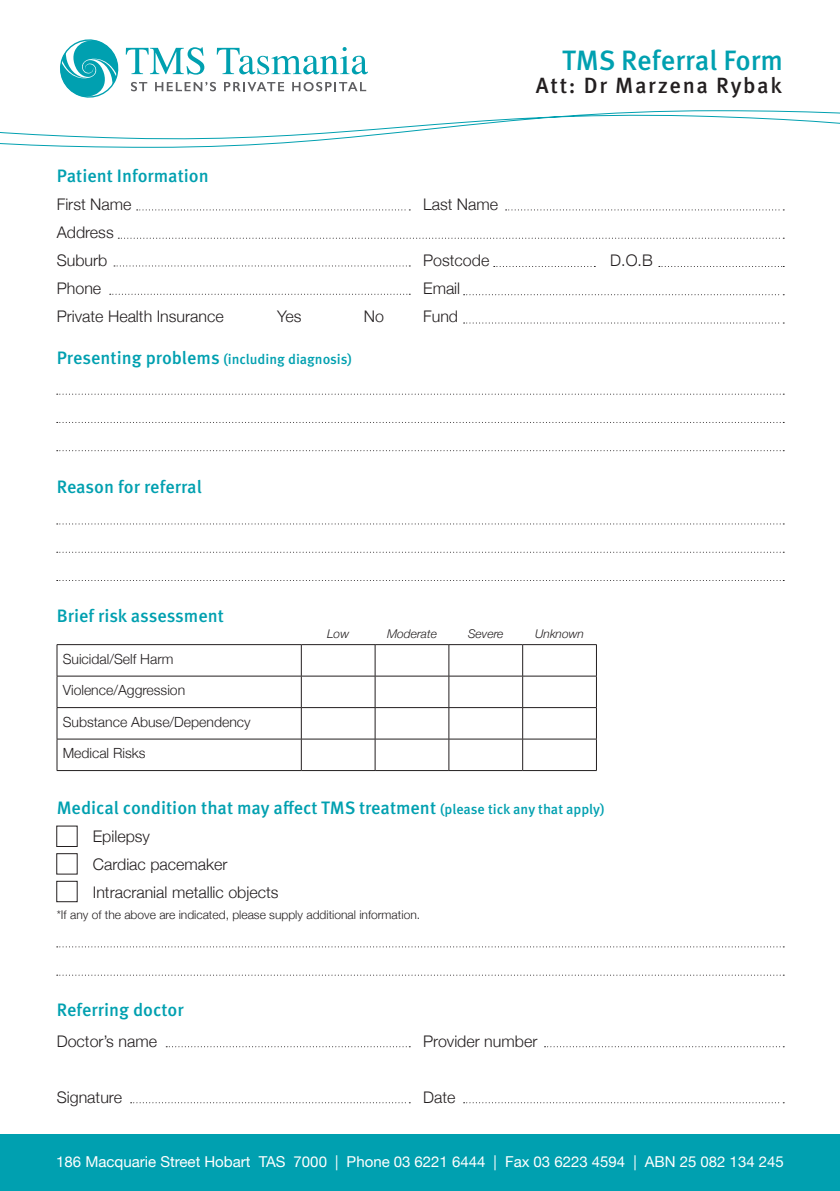
<style>
.page{position:relative;width:840px;height:1191px;background:#fff}
.page>*{position:absolute;margin:0;border:0;box-sizing:border-box;transform-origin:0 0}
.t1{font:500 28px "Meta OT";color:#00a0b0}
.t2{font:500 22px "Meta OT";letter-spacing:.075em;color:#231f20}
.t3{font:500 18px "Meta OT";color:#00a0b0}
.t4{font:300 16px/28px "Helvetica Neue";color:#231f20}
.t5{font:15px "Helvetica Neue";color:#fff}
.t6{font:300 14px "Helvetica Neue";color:#231f20}
.t7{font:500 14px "Meta OT";color:#00a0b0}
.t8{font:300 12px "Helvetica Neue";color:#231f20}
.t9{font:italic 300 12px "Helvetica Neue";color:#231f20}
.s1{font-size:18px}
.s2{font-size:14px}
</style>
<div class="page">
<svg style="left:505px;top:209px;width:278px;height:1px"></svg>
<svg style="left:137px;top:209px;width:273px;height:1px"></svg>
<svg style="left:114px;top:265px;width:296px;height:1px"></svg>
<svg style="left:110px;top:294px;width:300px;height:1px"></svg>
<svg style="left:57px;top:394px;width:726px;height:1px"></svg>
<svg style="left:57px;top:523px;width:726px;height:1px"></svg>
<svg style="left:544px;top:1046px;width:239px;height:1px"></svg>
<svg style="left:166px;top:1046px;width:244px;height:1px"></svg>
<svg style="left:658px;top:266px;width:125px;height:1px"></svg>
<svg style="left:493px;top:266px;width:102px;height:1px"></svg>
<svg style="left:57px;top:450px;width:726px;height:1px"></svg>
<svg style="left:57px;top:974px;width:724px;height:1px"></svg>
<svg style="left:57px;top:580px;width:726px;height:1px"></svg>
<svg style="left:463px;top:322px;width:320px;height:1px"></svg>
<svg style="left:118px;top:238px;width:665px;height:1px"></svg>
<svg style="left:57px;top:422px;width:726px;height:1px"></svg>
<svg style="left:57px;top:946px;width:726px;height:1px"></svg>
<svg style="left:57px;top:552px;width:726px;height:1px"></svg>
<svg style="left:463px;top:1102px;width:320px;height:1px"></svg>
<svg style="left:131px;top:1102px;width:279px;height:1px"></svg>
<svg style="left:463px;top:294px;width:320px;height:1px"></svg>
<div style="left:56px;top:881px;width:21px;height:21px;border:1px solid #231f20"></div>
<div style="left:56px;top:853px;width:21px;height:21px;border:1px solid #231f20"></div>
<div style="left:0;top:1134px;width:839px;height:57px;background:#00a0b0"></div>
<svg style="left:0;top:110px;width:839px;height:38px"></svg>
<svg style="left:60px;top:39px;width:308px;height:59px"></svg>
<hr style="left:57px;top:644px;width:244px;height:1px;background:#231f20">
<hr style="left:57px;top:645px;width:1px;height:31px;background:#231f20">
<hr style="left:301px;top:644px;width:74px;height:1px;background:#231f20">
<hr style="left:301px;top:645px;width:1px;height:31px;background:#231f20">
<hr style="left:375px;top:644px;width:73px;height:1px;background:#231f20">
<hr style="left:374px;top:645px;width:1px;height:31px;background:#231f20">
<hr style="left:448px;top:644px;width:74px;height:1px;background:#231f20">
<hr style="left:448px;top:645px;width:1px;height:31px;background:#231f20">
<hr style="left:522px;top:644px;width:74px;height:1px;background:#231f20">
<hr style="left:522px;top:645px;width:1px;height:31px;background:#231f20">
<hr style="left:595px;top:645px;width:1px;height:31px;background:#231f20">
<hr style="left:57px;top:676px;width:244px;height:1px;background:#231f20">
<hr style="left:57px;top:676px;width:1px;height:31px;background:#231f20">
<hr style="left:301px;top:676px;width:74px;height:1px;background:#231f20">
<hr style="left:301px;top:676px;width:1px;height:31px;background:#231f20">
<hr style="left:375px;top:676px;width:73px;height:1px;background:#231f20">
<hr style="left:374px;top:676px;width:1px;height:31px;background:#231f20">
<hr style="left:448px;top:676px;width:74px;height:1px;background:#231f20">
<hr style="left:448px;top:676px;width:1px;height:31px;background:#231f20">
<hr style="left:522px;top:676px;width:74px;height:1px;background:#231f20">
<hr style="left:522px;top:676px;width:1px;height:31px;background:#231f20">
<hr style="left:595px;top:676px;width:1px;height:31px;background:#231f20">
<hr style="left:57px;top:707px;width:244px;height:1px;background:#231f20">
<hr style="left:57px;top:708px;width:1px;height:31px;background:#231f20">
<hr style="left:301px;top:707px;width:74px;height:1px;background:#231f20">
<hr style="left:301px;top:708px;width:1px;height:31px;background:#231f20">
<hr style="left:375px;top:707px;width:73px;height:1px;background:#231f20">
<hr style="left:374px;top:708px;width:1px;height:31px;background:#231f20">
<hr style="left:448px;top:707px;width:74px;height:1px;background:#231f20">
<hr style="left:448px;top:708px;width:1px;height:31px;background:#231f20">
<hr style="left:522px;top:707px;width:74px;height:1px;background:#231f20">
<hr style="left:522px;top:708px;width:1px;height:31px;background:#231f20">
<hr style="left:595px;top:708px;width:1px;height:31px;background:#231f20">
<hr style="left:57px;top:738px;width:244px;height:1px;background:#231f20">
<hr style="left:57px;top:739px;width:1px;height:31px;background:#231f20">
<hr style="left:301px;top:738px;width:74px;height:1px;background:#231f20">
<hr style="left:301px;top:739px;width:1px;height:31px;background:#231f20">
<hr style="left:375px;top:738px;width:73px;height:1px;background:#231f20">
<hr style="left:374px;top:739px;width:1px;height:31px;background:#231f20">
<hr style="left:448px;top:738px;width:74px;height:1px;background:#231f20">
<hr style="left:448px;top:739px;width:1px;height:31px;background:#231f20">
<hr style="left:522px;top:738px;width:74px;height:1px;background:#231f20">
<hr style="left:522px;top:739px;width:1px;height:31px;background:#231f20">
<hr style="left:595px;top:739px;width:1px;height:31px;background:#231f20">
<hr style="left:57px;top:770px;width:244px;height:1px;background:#231f20">
<hr style="left:301px;top:770px;width:74px;height:1px;background:#231f20">
<hr style="left:375px;top:770px;width:73px;height:1px;background:#231f20">
<hr style="left:448px;top:770px;width:74px;height:1px;background:#231f20">
<hr style="left:522px;top:770px;width:74px;height:1px;background:#231f20">
<h1 class="t1" style="left:562px;top:44px;width:222px">TMS Referral Form</h1>
<h2 class="t2" style="left:535px;top:72px;width:247px">Att: Dr Marzena Rybak</h2>
<p class="t3" style="left:57px;top:165px;width:153px">Patient Information</p>
<p class="t4" style="left:57px;top:189px;width:76px">First Name</p>
<p class="t4" style="left:423px;top:189px;width:76px">Last Name</p>
<p class="t4" style="left:57px;top:217px;width:58px">Address<br>Suburb</p>
<p class="t4" style="left:423px;top:245px;width:68px">Postcode</p>
<p class="t4" style="left:610px;top:245px;width:44px">D.O.B</p>
<p class="t4" style="left:57px;top:273px;width:46px">Phone</p>
<p class="t4" style="left:423px;top:273px;width:39px">Email</p>
<p class="t4" style="left:57px;top:301px;width:168px">Private Health Insurance</p>
<p class="t4" style="left:277px;top:301px;width:26px">Yes</p>
<p class="t4" style="left:364px;top:301px;width:22px">No</p>
<p class="t4" style="left:423px;top:301px;width:36px">Fund</p>
<p class="t7" style="left:57px;top:351px;width:296px"><span class="s1">Presenting problems</span> (including diagnosis)</p>
<p class="t3" style="left:57px;top:476px;width:146px">Reason for referral</p>
<p class="t3" style="left:57px;top:606px;width:169px">Brief risk assessment</p>
<p class="t6" style="left:63px;top:647px;width:112px">Suicidal/Self Harm</p>
<p class="t6" style="left:63px;top:679px;width:124px">Violence/Aggression</p>
<p class="t6" style="left:63px;top:710px;width:189px">Substance Abuse/Dependency</p>
<p class="t6" style="left:63px;top:742px;width:84px">Medical Risks</p>
<p class="t9" style="left:327px;top:624px;width:24px">Low</p>
<p class="t9" style="left:387px;top:624px;width:51px">Moderate</p>
<p class="t9" style="left:468px;top:624px;width:37px">Severe</p>
<p class="t9" style="left:534px;top:624px;width:50px">Unknown</p>
<p class="t3" style="left:57px;top:797px;width:549px">Medical condition that may affect TMS treatment <span class="s2">(please tick any that apply)</span></p>
<p class="t4" style="left:93px;top:821px;width:187px">Epilepsy<br>Cardiac pacemaker<br>Intracranial metallic objects</p>
<p class="t8" style="left:57px;top:904px;width:364px">*If any of the above are indicated, please supply additional information.</p>
<p class="t3" style="left:57px;top:999px;width:128px">Referring doctor</p>
<p class="t4" style="left:57px;top:1025px;width:102px">Doctor’s name</p>
<p class="t4" style="left:423px;top:1025px;width:116px">Provider number</p>
<p class="t4" style="left:57px;top:1081px;width:67px">Signature</p>
<p class="t4" style="left:423px;top:1081px;width:34px">Date</p>
<p class="t5" style="left:56px;top:1150px;width:728px">186 Macquarie Street Hobart TAS 7000 | Phone 03 6221 6444 | Fax 03 6223 4594 | ABN 25 082 134 245</p>
</div>
